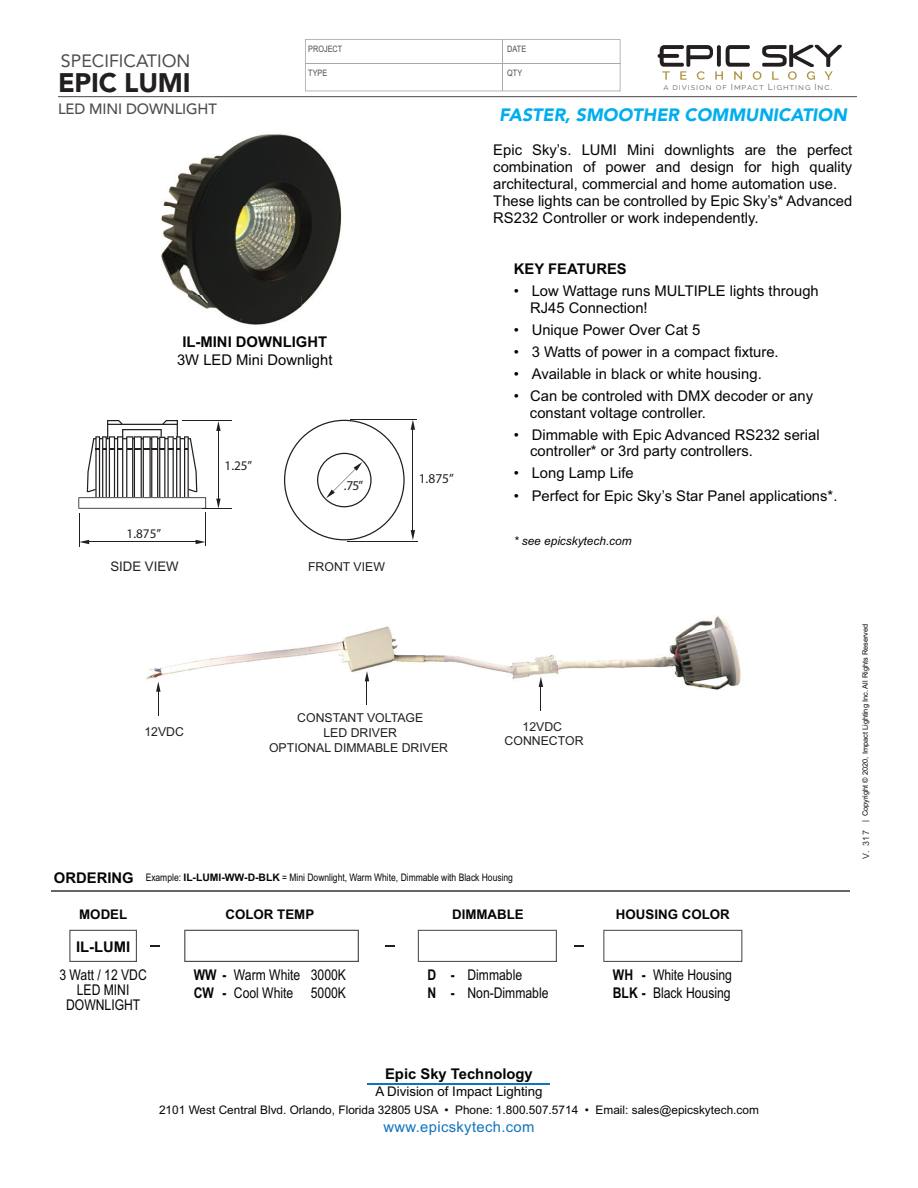
<style>
.page{position:relative;width:918px;height:1188px;background:#fff}
.page>*{position:absolute;margin:0;border:0;box-sizing:border-box;transform-origin:0 0}
.t1{font:900 26.7px "Avenir";letter-spacing:-.01em;color:#231f20}
.t2{font:italic 900 17.7px "Avenir";color:#00aeef}
.t3{font:17.7px "Avenir";color:#4d4d4d}
.t4{font:14.85px/17.1px "Arial";color:#050504}
.t5{font:14.85px/17.7px "Arial Narrow";color:#050504}
.t6{font:700 14.85px "Arial";color:#050504}
.t7{font:14.85px "Arial";letter-spacing:.025em;color:#1074bc}
.t8{font:500 14.85px "Avenir";letter-spacing:-.01em;color:#4d4d4d}
.t9{font:13.5px "Myriad Pro";color:#231f20}
.t10{font:700 13.35px "Arial";color:#050504}
.t11{font:13.35px "Arial";color:#050504}
.t12{font:13.2px "Myriad Pro";color:#231f20}
.t13{font:13.2px "Arial";color:#231f20}
.t14{font:12.3px/14.7px "Arial";color:#231f20;text-align:center}
.t15{font:11.85px "Arial";color:#050504}
.t16{font:italic 11.85px "Arial";color:#050504}
.t17{font:10.35px "Arial Narrow";color:#050504}
.t18{font:8.85px "Raleway";letter-spacing:.1em;color:#6c6d70}
.t19{font:8.85px "Arial Narrow";color:#4d4e4e}
.t20{font:7.35px "Arial";color:#050504}
.s1{font-weight:700}
.s2{font-family:"Arial";font-weight:700;font-size:14.85px}
.s3{font-family:"Arial";font-weight:700}
.s4{font-size:8.85px;color:#323333}
</style>
<div class="page">
<hr style="left:51px;top:890px;width:798px;height:2px;background:#676666">
<svg style="left:418px;top:930px;width:139px;height:32px"></svg>
<svg style="left:69px;top:930px;width:68px;height:32px"></svg>
<svg style="left:184px;top:930px;width:175px;height:32px"></svg>
<svg style="left:603px;top:930px;width:139px;height:32px"></svg>
<svg style="left:150px;top:945px;width:10px;height:2px"></svg>
<svg style="left:574px;top:945px;width:10px;height:2px"></svg>
<svg style="left:385px;top:945px;width:10px;height:2px"></svg>
<hr style="left:367px;top:1083px;width:182px;height:1px;background:#1074bc">
<svg style="left:78px;top:420px;width:128px;height:89px"></svg>
<hr style="left:182px;top:420px;width:49px;height:1px;background:#231f20">
<hr style="left:202px;top:509px;width:30px;height:1px;background:#231f20">
<svg style="left:216px;top:421px;width:5px;height:10px"></svg>
<svg style="left:216px;top:499px;width:5px;height:10px"></svg>
<hr style="left:218px;top:431px;width:1px;height:68px;background:#231f20">
<hr style="left:206px;top:513px;width:1px;height:33px;background:#231f20">
<hr style="left:79px;top:513px;width:1px;height:33px;background:#231f20">
<svg style="left:196px;top:540px;width:9px;height:4px"></svg>
<svg style="left:80px;top:540px;width:9px;height:4px"></svg>
<hr style="left:88px;top:542px;width:108px;height:1px;background:#231f20">
<hr style="left:350px;top:419px;width:67px;height:1px;background:#231f20">
<hr style="left:347px;top:541px;width:70px;height:1px;background:#231f20">
<svg style="left:411px;top:420px;width:4px;height:10px"></svg>
<svg style="left:411px;top:530px;width:4px;height:10px"></svg>
<hr style="left:413px;top:429px;width:1px;height:102px;background:#231f20">
<svg style="left:284px;top:420px;width:121px;height:120px"></svg>
<img style="left:161px;top:134px;width:181px;height:191px">
<img style="left:146px;top:616px;width:595px;height:74px">
<svg style="left:365px;top:671px;width:4px;height:34px"></svg>
<svg style="left:156px;top:682px;width:5px;height:34px"></svg>
<svg style="left:539px;top:677px;width:4px;height:34px"></svg>
<hr style="left:58px;top:96px;width:798px;height:1px;background:#676666">
<svg style="left:305px;top:39px;width:316px;height:52px"></svg>
<hr style="left:305px;top:63px;width:315px;height:1px;background:#a8a9ad">
<hr style="left:502px;top:39px;width:1px;height:52px;background:#a8a9ad">
<svg style="left:658px;top:45px;width:184px;height:35px"></svg>
<p class="t3" style="left:61px;top:47px;width:131px">SPECIFICATION</p>
<p class="t1" style="left:58px;top:60px;width:134px">EPIC LUMI</p>
<p class="t8" style="left:58px;top:96px;width:160px">LED MINI DOWNLIGHT</p>
<p class="t19" style="left:308px;top:44px;width:35px">PROJECT</p>
<p class="t19" style="left:308px;top:68px;width:21px">TYPE</p>
<p class="t6" style="left:182px;top:332px;width:146px">IL MINI DOWNLIGHT</p>
<p class="t4" style="left:177px;top:333px;width:157px;line-height:17.7px;text-indent:19px"><span class="s1">-<br></span>3W LED Mini Downlight</p>
<p class="t12" style="left:127px;top:526px;width:36px">1.875”</p>
<p class="t13" style="left:110px;top:558px;width:70px">SIDE VIEW</p>
<p class="t12" style="left:225px;top:457px;width:29px">1.25”</p>
<p class="t9" style="left:344px;top:477px;width:21px">.75”</p>
<p class="t14" style="left:308px;top:559px;width:78px">FRONT VIEW</p>
<p class="t9" style="left:419px;top:471px;width:37px">1.875”</p>
<p class="t19" style="left:507px;top:44px;width:20px">DATE</p>
<p class="t19" style="left:507px;top:68px;width:16px">QTY</p>
<p class="t18" style="left:663px;top:82px;width:170px">A DIVISION OF IMPACT LIGHTING INC.</p>
<p class="t2" style="left:499px;top:100px;width:349px">FASTER, SMOOTHER COMMUNICATION</p>
<p class="t4" style="left:493px;top:141px;width:361px">Epic Sky’s. LUMI Mini downlights are the perfect combination of power and design for high quality architectural, commercial and home automation use.<br>These lights can be controlled by Epic Sky’s* Advanced RS232 Controller or work independently.</p>
<p class="t6" style="left:514px;top:259px;width:114px">KEY FEATURES</p>
<p class="t4" style="left:530px;top:283px;width:290px;line-height:16.4px;text-indent:-16px">• Low Wattage runs MULTIPLE lights through<br>RJ45 Connection!</p>
<p class="t4" style="left:514px;top:321px;width:188px">• Unique Power Over Cat 5</p>
<p class="t4" style="left:514px;top:343px;width:266px">• 3 Watts of power in a compact fixture.</p>
<p class="t4" style="left:514px;top:366px;width:249px">• Available in black or white housing.</p>
<p class="t4" style="left:530px;top:388px;width:285px;line-height:16.4px;text-indent:-16px">• Can be controled with DMX decoder or any constant voltage controller.</p>
<p class="t4" style="left:530px;top:427px;width:291px;line-height:16.4px;text-indent:-16px">• Dimmable with Epic Advanced RS232 serial controller* or 3rd party controllers.</p>
<p class="t4" style="left:514px;top:465px;width:121px">• Long Lamp Life</p>
<p class="t4" style="left:514px;top:487px;width:325px">• Perfect for Epic Sky’s Star Panel applications*.</p>
<p class="t16" style="left:514px;top:534px;width:119px">* see epicskytech.com</p>
<p class="t14" style="left:144px;top:725px;width:41px">12VDC</p>
<p class="t14" style="left:269px;top:711px;width:180px">CONSTANT VOLTAGE<br>LED DRIVER<br>OPTIONAL DIMMABLE DRIVER</p>
<p class="t14" style="left:505px;top:719px;width:80px">12VDC<br>CONNECTOR</p>
<p class="t17" style="left:54px;top:872px;width:461px"><span class="s2">ORDERING</span> Example: <span class="s3">IL-LUMI-WW-D-BLK</span> = Mini Downlight, Warm White, Dimmable with Black Housing</p>
<p class="t10" style="left:79px;top:906px;width:50px">MODEL</p>
<p class="t10" style="left:452px;top:906px;width:73px">DIMMABLE</p>
<p class="t5" style="left:60px;top:932px;width:89px;line-height:28.5px;text-align:center"><span class="s3">IL-LUMI<br></span>3 Watt / 12 VDC</p>
<p class="t5" style="left:66px;top:982px;width:76px;line-height:14.9px;text-align:center">LED MINI<br>DOWNLIGHT</p>
<p class="t10" style="left:225px;top:906px;width:90px">COLOR TEMP</p>
<p class="t5" style="left:194px;top:966px;width:154px"><span class="s1">WW -</span> Warm White 3000K<br><span class="s1">CW -</span> Cool White 5000K</p>
<p class="t5" style="left:427px;top:966px;width:123px"><span class="s1">D -</span> Dimmable<br><span class="s1">N -</span> Non-Dimmable</p>
<p class="t10" style="left:616px;top:906px;width:115px">HOUSING COLOR</p>
<p class="t5" style="left:613px;top:966px;width:121px"><span class="s1">WH -</span> White Housing<br><span class="s1">BLK -</span> Black Housing</p>
<p class="t20" style="left:860px;top:859px;width:237px;rotate:-90deg"><span class="s4">V. 317</span> | Copyright © 2020, Impact Lighting Inc. All Rights Reserved</p>
<p class="t6" style="left:385px;top:1064px;width:149px">Epic Sky Technology</p>
<p class="t11" style="left:375px;top:1083px;width:169px">A Division of Impact Lighting</p>
<p class="t15" style="left:159px;top:1102px;width:601px">2101 West Central Blvd. Orlando, Florida 32805 USA • Phone: 1.800.507.5714 • Email: sales@epicskytech.com</p>
<p class="t7" style="left:383px;top:1117px;width:153px">www.epicskytech.com</p>
</div>
